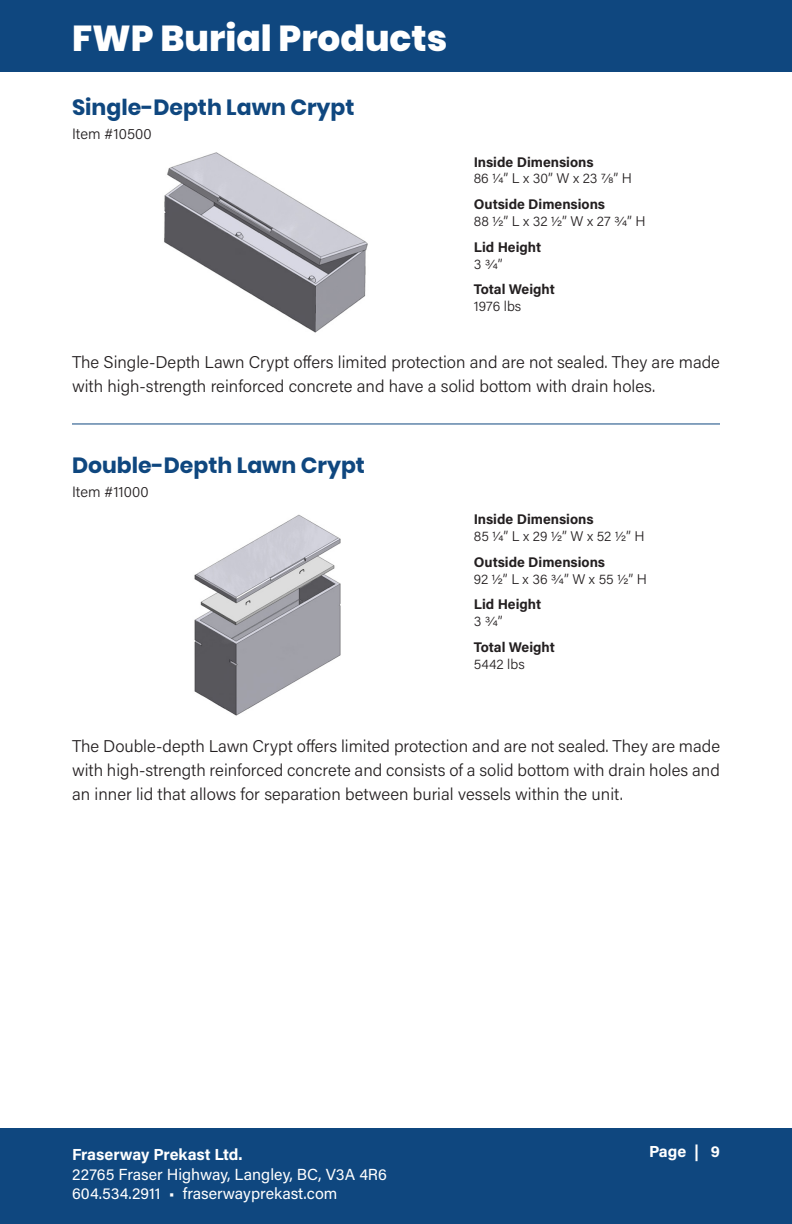
<style>
.page{position:relative;width:792px;height:1224px;background:#fff}
.page>*{position:absolute;margin:0;border:0;box-sizing:border-box;transform-origin:0 0}
.t1{font:800 36px "Poppins";color:#fff}
.t2{font:700 22px "Poppins";color:#0f477f}
.t3{font:300 17px/24px "Acumin Pro";color:#231f20}
.t4{font:16px/19.2px "Acumin Pro";color:#fff}
.t5{font:700 16px "Acumin Pro";letter-spacing:-.01em;color:#fff}
.t6{font:300 15px "Acumin Pro";color:#231f20}
.t7{font:300 14px "Acumin Pro";letter-spacing:.005em;color:#231f20}
.t8{font:700 14px "Acumin Pro";color:#231f20}
</style>
<div class="page">
<div style="left:0;top:1128px;width:792px;height:96px;background:#0f477f"></div>
<div style="left:0;top:0;width:792px;height:72px;background:#0f477f"></div>
<hr style="left:72px;top:423px;width:648px;height:1px;background:#0f477f">
<img style="left:164px;top:153px;width:204px;height:180px">
<img style="left:194px;top:514px;width:147px;height:202px">
<p class="t1" style="left:72px;top:17px;width:377px">FWP Burial Products</p>
<p class="t2" style="left:72px;top:95px;width:284px">Single-Depth Lawn Crypt</p>
<p class="t6" style="left:72px;top:124px;width:81px">Item #10500</p>
<p class="t8" style="left:474px;top:152px;width:121px">Inside Dimensions</p>
<p class="t7" style="left:474px;top:169px;width:160px">86 1/4” L x 30” W x 23 7/8” H</p>
<p class="t8" style="left:474px;top:195px;width:133px">Outside Dimensions</p>
<p class="t7" style="left:474px;top:212px;width:174px">88 1/2” L x 32 1/2” W x 27 3/4” H</p>
<p class="t8" style="left:474px;top:237px;width:69px">Lid Height</p>
<p class="t7" style="left:474px;top:254px;width:30px">3 3/4”</p>
<p class="t8" style="left:474px;top:280px;width:83px">Total Weight</p>
<p class="t7" style="left:474px;top:297px;width:49px">1976 lbs</p>
<p class="t3" style="left:72px;top:350px;width:650px">The Single-Depth Lawn Crypt offers limited protection and are not sealed. They are made with high-strength reinforced concrete and have a solid bottom with drain holes.</p>
<p class="t2" style="left:72px;top:453px;width:294px">Double-Depth Lawn Crypt</p>
<p class="t6" style="left:72px;top:482px;width:78px">Item #11000</p>
<p class="t8" style="left:474px;top:510px;width:121px">Inside Dimensions</p>
<p class="t7" style="left:474px;top:527px;width:172px">85 1/4” L x 29 1/2” W x 52 1/2” H</p>
<p class="t8" style="left:474px;top:552px;width:133px">Outside Dimensions</p>
<p class="t7" style="left:474px;top:569px;width:175px">92 1/2” L x 36 3/4” W x 55 1/2” H</p>
<p class="t8" style="left:474px;top:595px;width:69px">Lid Height</p>
<p class="t7" style="left:474px;top:612px;width:30px">3 3/4”</p>
<p class="t8" style="left:474px;top:637px;width:83px">Total Weight</p>
<p class="t7" style="left:474px;top:654px;width:53px">5442 lbs</p>
<p class="t3" style="left:72px;top:734px;width:650px;text-align:justify">The Double-depth Lawn Crypt offers limited protection and are not sealed. They are made with high-strength reinforced concrete and consists of a solid bottom with drain holes and an inner lid that allows for separation between burial vessels within the unit.</p>
<p class="t5" style="left:72px;top:1144px;width:172px">Fraserway Prekast Ltd.</p>
<p class="t4" style="left:72px;top:1164px;width:317px">22765 Fraser Highway, Langley, BC, V3A 4R6<br>604.534.2911 • fraserwayprekast.com</p>
<p class="t5" style="left:649px;top:1141px;width:72px">Page | 9</p>
</div>
